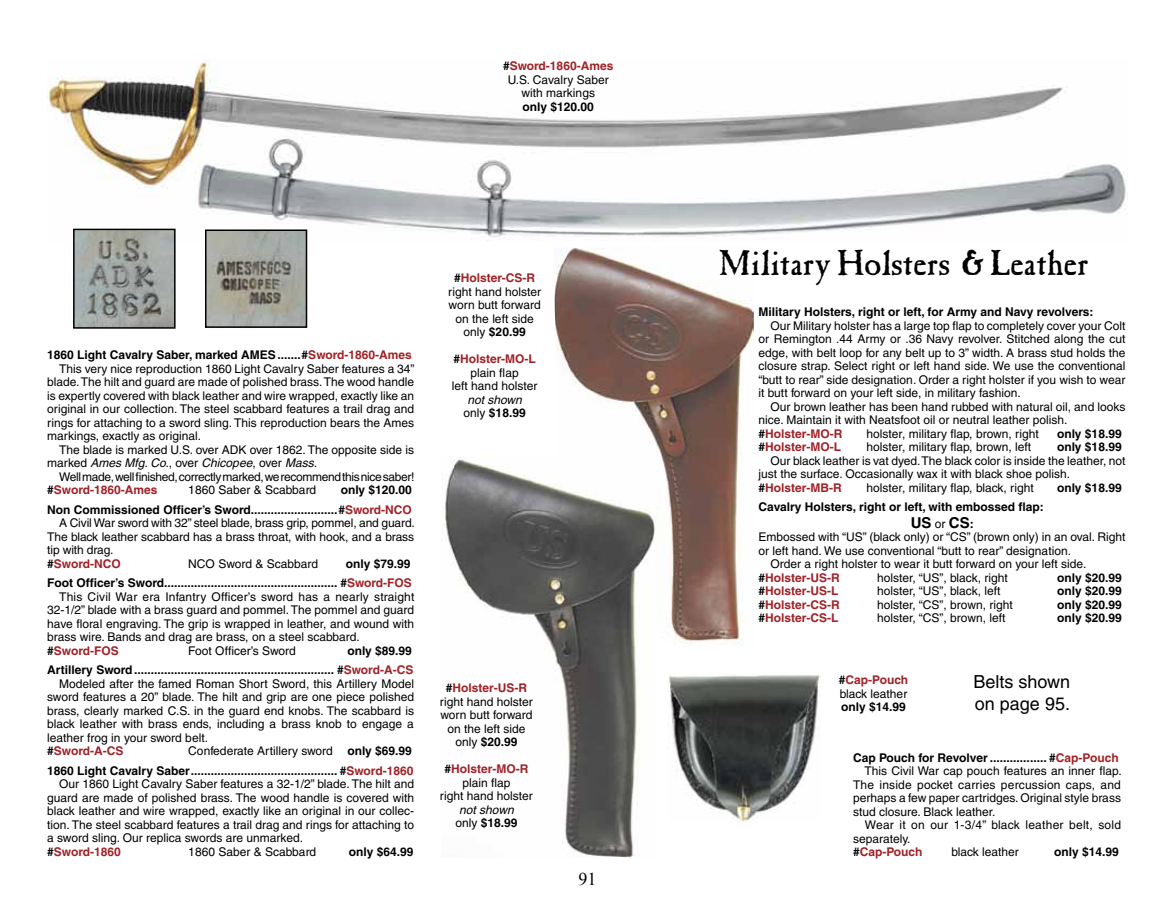
<style>
.page{position:relative;width:1175px;height:918px;background:#fff}
.page>*{position:absolute;margin:0;border:0;box-sizing:border-box;transform-origin:0 0}
.t1{font:36px "Caslon Antique";letter-spacing:-.005em;color:#000}
.t2{font:18px/21.6px "Helvetica";color:#000}
.t3{font:18px "Times New Roman";color:#000}
.t4{font:700 15px "Helvetica";color:#000}
.t5{font:12px/13.5px "Helvetica";color:#000}
.t6{font:700 12px/19.5px "Helvetica";color:#000;text-align:right}
.t7{font:700 12px "Helvetica";color:#9f2228}
.t8{font:italic 12px/13.5px "Helvetica";color:#000;text-align:center}
.t9{font:12px "Helvetica";letter-spacing:-.03em;color:#000}
.t10{font:12px "Helvetica";letter-spacing:.02em;color:#000}
.s1{font-weight:700}
.s2{font-weight:700;color:#9f2228}
.s3{color:#9f2228}
.s4{font-style:normal}
.s5{color:#000}
.s6{font-weight:400}
.s7{font-weight:700;font-style:normal}
.s8{font-weight:400;font-size:12px}
.s9{font-size:12px}
</style>
<div class="page">
<img style="left:47px;top:61px;width:1079px;height:181px">
<img style="left:76px;top:232px;width:97px;height:94px">
<div style="left:73px;top:229px;width:103px;height:100px;border:2px solid #000"></div>
<img style="left:208px;top:233px;width:96px;height:92px">
<div style="left:205px;top:230px;width:102px;height:98px;border:2px solid #000"></div>
<img style="left:554px;top:248px;width:199px;height:398px">
<img style="left:442px;top:456px;width:214px;height:401px">
<img style="left:668px;top:675px;width:152px;height:146px">
<p class="t5" style="left:503px;top:59px;width:112px;text-align:center"><span class="s1">#</span><span class="s2">Sword-1860-Ames<br></span>U.S. Cavalry Saber with markings</p>
<p class="t6" style="left:522px;top:96px;width:73px">only $120.00</p>
<p class="t6" style="left:47px;top:345px;width:366px">1860 Light Cavalry Saber, marked AMES.......#<span class="s3">Sword-1860-Ames</span></p>
<p class="t5" style="left:59px;top:362px;width:357px">This very nice reproduction 1860 Light Cavalry Saber features a 34”</p>
<p class="t5" style="left:47px;top:375px;width:368px">blade. The hilt and guard are made of polished brass. The wood handle</p>
<p class="t5" style="left:47px;top:389px;width:368px">is expertly covered with black leather and wire wrapped, exactly like an</p>
<p class="t5" style="left:47px;top:402px;width:368px">original in our collection. The steel scabbard features a trail drag and</p>
<p class="t5" style="left:47px;top:416px;width:368px">rings for attaching to a sword sling. This reproduction bears the Ames</p>
<p class="t5" style="left:47px;top:429px;width:155px">markings, exactly as original.</p>
<p class="t5" style="left:59px;top:443px;width:356px">The blade is marked U.S. over ADK over 1862. The opposite side is</p>
<p class="t8" style="left:47px;top:456px;width:271px"><span class="s4">marked</span> Ames Mfg. Co.<span class="s4">, over</span> Chicopee<span class="s4">, over</span> Mass.</p>
<p class="t9" style="left:59px;top:470px;width:357px">Well made, well finished, correctly marked, we recommend this nice saber!</p>
<p class="t7" style="left:47px;top:483px;width:112px"><span class="s5">#</span>Sword-1860-Ames</p>
<p class="t5" style="left:188px;top:483px;width:129px">1860 Saber &amp; Scabbard</p>
<p class="t6" style="left:47px;top:480px;width:366px">only $120.00<br>Non Commissioned Officer’s Sword..........................#<span class="s3">Sword-NCO</span></p>
<p class="t5" style="left:47px;top:516px;width:369px;text-indent:12px">A Civil War sword with 32” steel blade, brass grip, pommel, and guard.<br>The black leather scabbard has a brass throat, with hook, and a brass tip with drag.<br><span class="s1">#</span><span class="s2">Sword-NCO</span></p>
<p class="t6" style="left:47px;top:554px;width:366px">only $79.99<br>Foot Officer’s Sword.................................................... #<span class="s3">Sword-FOS</span></p>
<p class="t5" style="left:47px;top:590px;width:368px;text-indent:12px">This Civil War era Infantry Officer’s sword has a nearly straight 32-1/2” blade with a brass guard and pommel. The pommel and guard have floral engraving. The grip is wrapped in leather, and wound with brass wire. Bands and drag are brass, on a steel scabbard. <span class="s1">#</span><span class="s2">Sword-FOS</span></p>
<p class="t5" style="left:188px;top:557px;width:131px">NCO Sword &amp; Scabbard</p>
<p class="t6" style="left:47px;top:641px;width:368px">only $89.99<br>Artillery Sword............................................................ #<span class="s3">Sword-A-CS</span></p>
<p class="t5" style="left:47px;top:677px;width:368px;text-indent:12px">Modeled after the famed Roman Short Sword, this Artillery Model sword features a 20” blade. The hilt and grip are one piece polished brass, clearly marked C.S. in the guard end knobs. The scabbard is black leather with brass ends, including a brass knob to engage a leather frog in your sword belt.<br><span class="s1">#</span><span class="s2">Sword-A-CS</span></p>
<p class="t5" style="left:188px;top:644px;width:109px">Foot Officer’s Sword</p>
<p class="t6" style="left:47px;top:741px;width:367px"><span class="s6">Confederate Artillery sword</span> only $69.99<br>1860 Light Cavalry Saber............................................ #<span class="s3">Sword-1860</span></p>
<p class="t5" style="left:47px;top:777px;width:368px;text-indent:12px">Our 1860 Light Cavalry Saber features a 32-1/2” blade. The hilt and guard are made of polished brass. The wood handle is covered with black leather and wire wrapped, exactly like an original in our collec&shy;tion. The steel scabbard features a trail drag and rings for attaching to a sword sling. Our replica swords are unmarked.<br><span class="s1">#</span><span class="s2">Sword-1860</span></p>
<p class="t5" style="left:188px;top:845px;width:129px">1860 Saber &amp; Scabbard</p>
<p class="t6" style="left:349px;top:842px;width:66px">only $64.99</p>
<p class="t5" style="left:448px;top:271px;width:94px;text-align:center"><span class="s1">#</span><span class="s2">Holster-CS-R </span>right hand holster worn butt forward on the left side only <span class="s1">$20.99</span></p>
<p class="t5" style="left:452px;top:352px;width:87px;text-align:center"><span class="s1">#</span><span class="s2">Holster-MO-L </span>plain flap<br>left hand holster</p>
<p class="t8" style="left:463px;top:393px;width:64px">not shown <span class="s4">only</span> <span class="s7">$18.99</span></p>
<p class="t5" style="left:440px;top:681px;width:94px;text-align:center"><span class="s1">#</span><span class="s2">Holster-US-R </span>right hand holster worn butt forward on the left side only <span class="s1">$20.99</span></p>
<p class="t5" style="left:440px;top:762px;width:94px;text-align:center"><span class="s1">#</span><span class="s2">Holster-MO-R </span>plain flap<br>right hand holster</p>
<p class="t8" style="left:455px;top:803px;width:64px">not shown <span class="s4">only</span> <span class="s7">$18.99</span></p>
<h2 class="t3" style="left:578px;top:867px;width:19px">91</h2>
<h1 class="t1" style="left:718px;top:241px;width:372px">Military Holsters &amp; Leather</h1>
<p class="t6" style="left:758px;top:302px;width:336px">Military Holsters, right or left, for Army and Navy revolvers:</p>
<p class="t5" style="left:758px;top:319px;width:368px;text-align:justify;text-indent:12px">Our Military holster has a large top flap to completely cover your Colt or Remington .44 Army or .36 Navy revolver. Stitched along the cut edge, with belt loop for any belt up to 3” width. A brass stud holds the closure strap. Select right or left hand side. We use the conventional “butt to rear” side designation. Order a right holster if you wish to wear it butt forward on your left side, in military fashion.</p>
<p class="t5" style="left:758px;top:400px;width:368px;text-indent:12px">Our brown leather has been hand rubbed with natural oil, and looks nice. Maintain it with Neatsfoot oil or neutral leather polish. <span class="s1">#</span><span class="s2">Holster-MO-R</span></p>
<p class="t5" style="left:866px;top:427px;width:174px">holster, military flap, brown, right</p>
<p class="t6" style="left:1057px;top:424px;width:66px">only $18.99</p>
<p class="t7" style="left:758px;top:440px;width:84px"><span class="s5">#</span>Holster-MO-L</p>
<p class="t5" style="left:866px;top:440px;width:166px">holster, military flap, brown, left</p>
<p class="t6" style="left:1057px;top:437px;width:66px">only $18.99</p>
<p class="t5" style="left:758px;top:454px;width:368px;text-indent:12px">Our black leather is vat dyed. The black color is inside the leather, not just the surface. Occasionally wax it with black shoe polish. <span class="s1">#</span><span class="s2">Holster-MB-R</span></p>
<p class="t5" style="left:866px;top:481px;width:169px">holster, military flap, black, right</p>
<p class="t6" style="left:1057px;top:478px;width:66px">only $18.99</p>
<p class="t6" style="left:758px;top:497px;width:287px">Cavalry Holsters, right or left, with embossed flap:</p>
<p class="t4" style="left:910px;top:513px;width:65px">US <span class="s8">or</span> CS<span class="s9">:</span></p>
<p class="t5" style="left:758px;top:530px;width:368px">Embossed with “US” (black only) or “CS” (brown only) in an oval. Right</p>
<p class="t5" style="left:758px;top:544px;width:314px">or left hand. We use conventional “butt to rear” designation.</p>
<p class="t5" style="left:770px;top:557px;width:317px">Order a right holster to wear it butt forward on your left side.</p>
<p class="t7" style="left:758px;top:570px;width:83px"><span class="s5">#</span>Holster-US-R</p>
<p class="t5" style="left:877px;top:571px;width:132px">holster, “US”, black, right</p>
<p class="t6" style="left:1057px;top:568px;width:66px">only $20.99</p>
<p class="t7" style="left:758px;top:584px;width:81px"><span class="s5">#</span>Holster-US-L</p>
<p class="t5" style="left:877px;top:584px;width:125px">holster, “US”, black, left</p>
<p class="t6" style="left:1057px;top:581px;width:66px">only $20.99</p>
<p class="t7" style="left:758px;top:597px;width:83px"><span class="s5">#</span>Holster-CS-R</p>
<p class="t5" style="left:877px;top:598px;width:137px">holster, “CS”, brown, right</p>
<p class="t6" style="left:1057px;top:595px;width:66px">only $20.99</p>
<p class="t7" style="left:758px;top:611px;width:81px"><span class="s5">#</span>Holster-CS-L</p>
<p class="t5" style="left:877px;top:611px;width:130px">holster, “CS”, brown, left</p>
<p class="t6" style="left:1057px;top:608px;width:66px">only $20.99</p>
<p class="t5" style="left:838px;top:673px;width:71px"><span class="s1">#</span><span class="s2">Cap-Pouch </span>black leather</p>
<p class="t6" style="left:841px;top:697px;width:66px">only $14.99</p>
<h2 class="t2" style="left:973px;top:671px;width:98px">Belts shown on page 95.</h2>
<p class="t6" style="left:853px;top:748px;width:267px">Cap Pouch for Revolver ................. #<span class="s3">Cap-Pouch</span></p>
<p class="t5" style="left:864px;top:764px;width:259px">This Civil War cap pouch features an inner flap.</p>
<p class="t5" style="left:853px;top:778px;width:269px">The inside pocket carries percussion caps, and</p>
<p class="t5" style="left:853px;top:791px;width:269px">perhaps a few paper cartridges. Original style brass</p>
<p class="t5" style="left:853px;top:805px;width:144px">stud closure. Black leather.</p>
<p class="t10" style="left:865px;top:818px;width:258px">Wear it on our 1-3/4” black leather belt, sold</p>
<p class="t5" style="left:853px;top:832px;width:59px">separately.</p>
<p class="t7" style="left:853px;top:845px;width:71px"><span class="s5">#</span>Cap-Pouch</p>
<p class="t5" style="left:951px;top:845px;width:69px">black leather</p>
<p class="t6" style="left:1054px;top:842px;width:66px">only $14.99</p>
</div>
